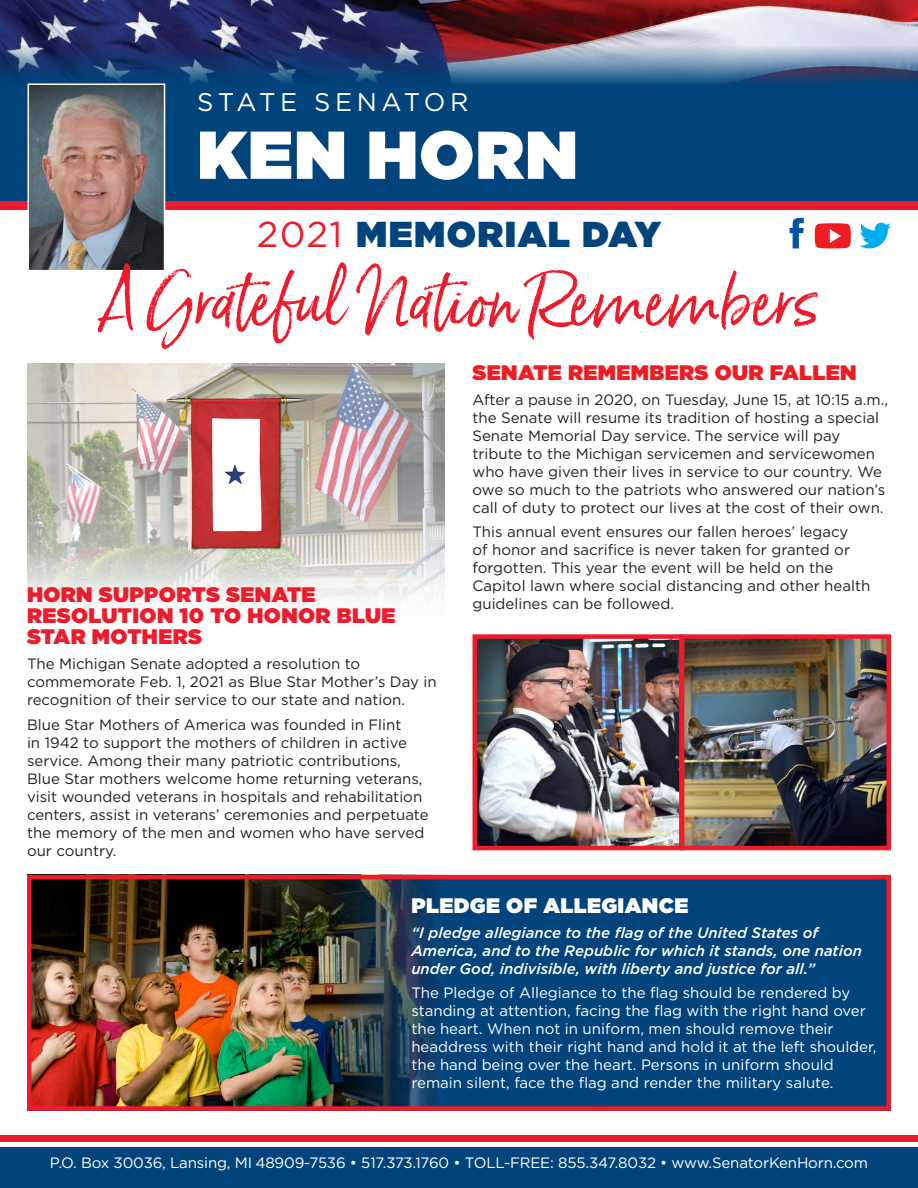
<style>
.page{position:relative;width:918px;height:1188px;background:#fff}
.page>*{position:absolute;margin:0;border:0;box-sizing:border-box;transform-origin:0 0}
.t1{font:67.5px "Born Ready";color:#eb1c2c}
.t2{font:900 67.5px "Gotham";letter-spacing:.02em;color:#fff}
.t3{font:900 36px "Gotham";letter-spacing:.04em;color:#00447b}
.t4{font:25.5px "Gotham";letter-spacing:.17em;color:#fff}
.t5{font:900 21px/21px "Gotham";letter-spacing:.02em;color:#eb1c2c}
.t6{font:900 21px "Gotham";letter-spacing:.02em;color:#ee1d23}
.t7{font:900 21px "Gotham";letter-spacing:.02em;color:#fff}
.t8{font:15px/18px "Gotham";color:#231f20}
.t9{font:15px/18px "Gotham";color:#fff}
.t10{font:italic 500 15px/18px "Gotham";color:#fff}
.s1{font-weight:400;color:#eb1c2c}
</style>
<div class="page">
<img style="left:472px;top:634px;width:206px;height:217px">
<img style="left:27px;top:363px;width:418px;height:241px">
<div style="left:0;top:0;width:918px;height:203px;background:#00447b"></div>
<img style="left:0;top:0;width:918px;height:87px">
<div style="left:0;top:201px;width:918px;height:9px;background:#eb1c2c"></div>
<img style="left:31px;top:86px;width:131px;height:182px">
<div style="left:28px;top:83px;width:137px;height:188px;border:2px solid #fff"></div>
<div style="left:0;top:1148px;width:918px;height:40px;background:#00447b"></div>
<div style="left:0;top:1136px;width:918px;height:6px;background:#eb1c2c"></div>
<div style="left:27px;top:875px;width:864px;height:236px;background:#00447b"></div>
<img style="left:32px;top:880px;width:408px;height:226px">
<div style="left:27px;top:875px;width:864px;height:236px;border:4px solid #eb1c2c"></div>
<svg style="left:790px;top:218px;width:14px;height:30px"></svg>
<svg style="left:860px;top:223px;width:31px;height:25px"></svg>
<svg style="left:815px;top:223px;width:36px;height:25px"></svg>
<img style="left:678px;top:634px;width:213px;height:217px">
<p class="t4" style="left:197px;top:86px;width:273px">STATE SENATOR</p>
<p class="t2" style="left:197px;top:107px;width:382px">KEN HORN</p>
<p class="t3" style="left:257px;top:208px;width:406px"><span class="s1">2021</span> MEMORIAL DAY</p>
<p class="t1" style="left:99px;top:260px;width:722px">A Grateful Nation Remembers</p>
<p class="t5" style="left:27px;top:584px;width:370px">HORN SUPPORTS SENATE<br>RESOLUTION 10 TO HONOR BLUE<br>STAR MOTHERS</p>
<p class="t8" style="left:27px;top:654px;width:411px">The Michigan Senate adopted a resolution to commemorate Feb. 1, 2021 as Blue Star Mother’s Day in recognition of their service to our state and nation.</p>
<p class="t8" style="left:27px;top:715px;width:403px">Blue Star Mothers of America was founded in Flint<br>in 1942 to support the mothers of children in active service. Among their many patriotic contributions, Blue Star mothers welcome home returning veterans, visit wounded veterans in hospitals and rehabilitation centers, assist in veterans’ ceremonies and perpetuate the memory of the men and women who have served our country.</p>
<p class="t6" style="left:472px;top:357px;width:386px">SENATE REMEMBERS OUR FALLEN</p>
<p class="t8" style="left:472px;top:390px;width:417px">After a pause in 2020, on Tuesday, June 15, at 10:15 a.m., the Senate will resume its tradition of hosting a special Senate Memorial Day service. The service will pay tribute to the Michigan servicemen and servicewomen who have given their lives in service to our country. We owe so much to the patriots who answered our nation’s call of duty to protect our lives at the cost of their own.</p>
<p class="t8" style="left:472px;top:523px;width:399px">This annual event ensures our fallen heroes’ legacy<br>of honor and sacrifice is never taken for granted or forgotten. This year the event will be held on the Capitol lawn where social distancing and other health guidelines can be followed.</p>
<p class="t7" style="left:411px;top:890px;width:278px">PLEDGE OF ALLEGIANCE</p>
<p class="t10" style="left:411px;top:923px;width:452px">“I pledge allegiance to the flag of the United States of<br>America, and to the Republic for which it stands, one nation under God, indivisible, with liberty and justice for all.”</p>
<p class="t9" style="left:411px;top:984px;width:467px">The Pledge of Allegiance to the flag should be rendered by standing at attention, facing the flag with the right hand over the heart. When not in uniform, men should remove their headdress with their right hand and hold it at the left shoulder, the hand being over the heart. Persons in uniform should remain silent, face the flag and render the military salute.</p>
<p class="t9" style="left:50px;top:1153px;width:820px">P.O. Box 30036, Lansing, MI 48909-7536 • 517.373.1760 • TOLL-FREE: 855.347.8032 • www.SenatorKenHorn.com</p>
</div>
